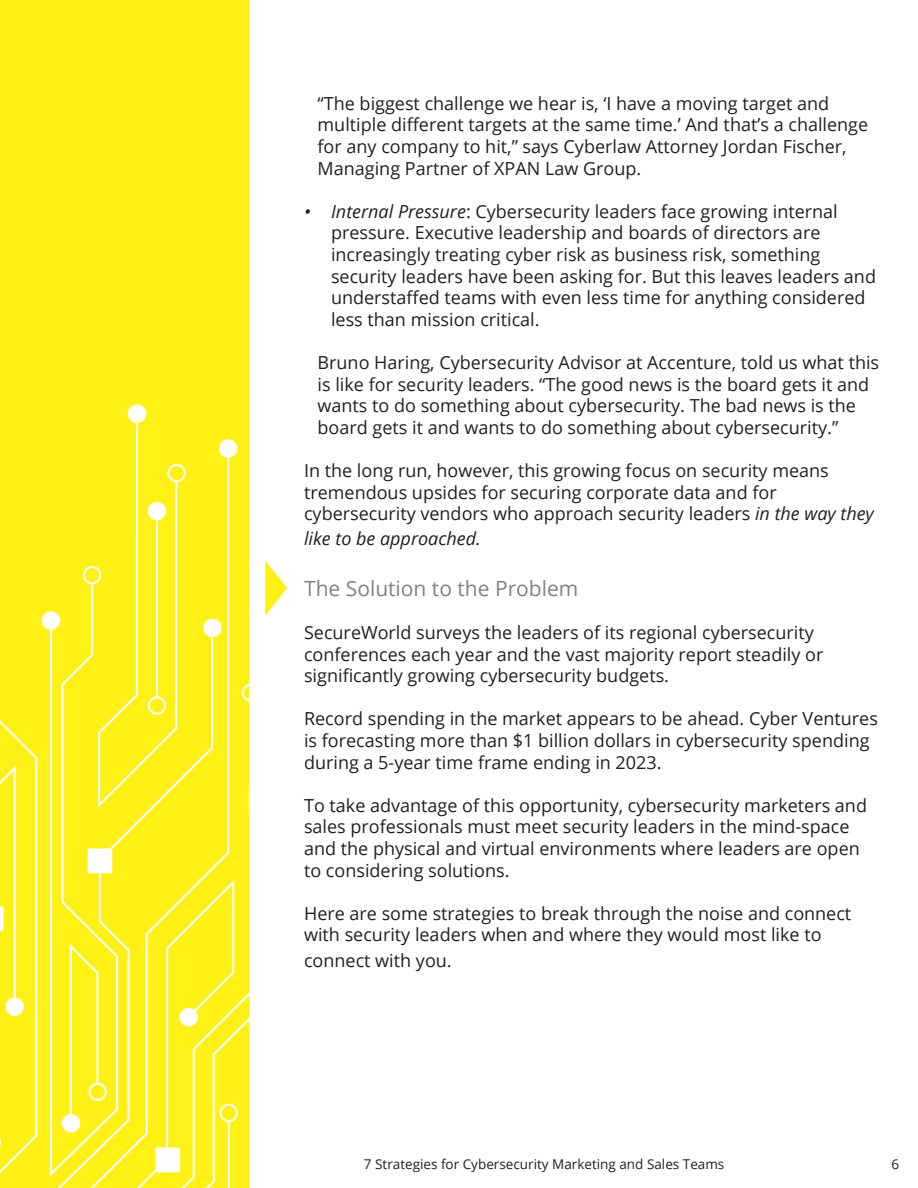
<style>
.page{position:relative;width:918px;height:1188px;background:#fff}
.page>*{position:absolute;margin:0;border:0;box-sizing:border-box;transform-origin:0 0}
.t1{font:21px "Open Sans";color:#808285}
.t2{font:18px/21.6px "Open Sans";color:#231f20}
.t3{font:italic 18px "Open Sans";color:#231f20}
.t4{font:13.5px "Open Sans";color:#231f20}
.s1{font-style:italic}
</style>
<div class="page">
<div style="left:0;top:0;width:248px;height:1188px;background:#fff116"></div>
<img style="left:0;top:404px;width:248px;height:784px">
<svg style="left:265px;top:561px;width:22px;height:54px"></svg>
<p class="t2" style="left:318px;top:92px;width:552px">“The biggest challenge we hear is, ‘I have a moving target and multiple different targets at the same time.’ And that’s a challenge for any company to hit,” says Cyberlaw Attorney Jordan Fischer, Managing Partner of XPAN Law Group.</p>
<p class="t2" style="left:331px;top:200px;width:547px;text-indent:-27px"><span class="s1">• Internal Pressure</span>: Cybersecurity leaders face growing internal pressure. Executive leadership and boards of directors are increasingly treating cyber risk as business risk, something security leaders have been asking for. But this leaves leaders and understaffed teams with even less time for anything considered less than mission critical.</p>
<p class="t2" style="left:318px;top:351px;width:563px">Bruno Haring, Cybersecurity Advisor at Accenture, told us what this is like for security leaders. “The good news is the board gets it and wants to do something about cybersecurity. The bad news is the board gets it and wants to do something about cybersecurity.”</p>
<p class="t2" style="left:304px;top:459px;width:571px">In the long run, however, this growing focus on security means tremendous upsides for securing corporate data and for cybersecurity vendors who approach security leaders <span class="s1">in the way they</span></p>
<p class="t3" style="left:304px;top:527px;width:178px">like to be approached.</p>
<p class="t1" style="left:304px;top:574px;width:276px">The Solution to the Problem</p>
<p class="t2" style="left:304px;top:621px;width:521px">SecureWorld surveys the leaders of its regional cybersecurity conferences each year and the vast majority report steadily or significantly growing cybersecurity budgets.</p>
<p class="t2" style="left:304px;top:708px;width:575px">Record spending in the market appears to be ahead. Cyber Ventures is forecasting more than $1 billion dollars in cybersecurity spending during a 5-year time frame ending in 2023.</p>
<p class="t2" style="left:304px;top:794px;width:565px">To take advantage of this opportunity, cybersecurity marketers and sales professionals must meet security leaders in the mind-space and the physical and virtual environments where leaders are open to considering solutions.</p>
<p class="t2" style="left:304px;top:902px;width:549px">Here are some strategies to break through the noise and connect with security leaders when and where they would most like to</p>
<p class="t2" style="left:304px;top:949px;width:149px">connect with you.</p>
<p class="t4" style="left:364px;top:1155px;width:362px">7 Strategies for Cybersecurity Marketing and Sales Teams</p>
<p class="t4" style="left:892px;top:1155px;width:9px">6</p>
</div>
